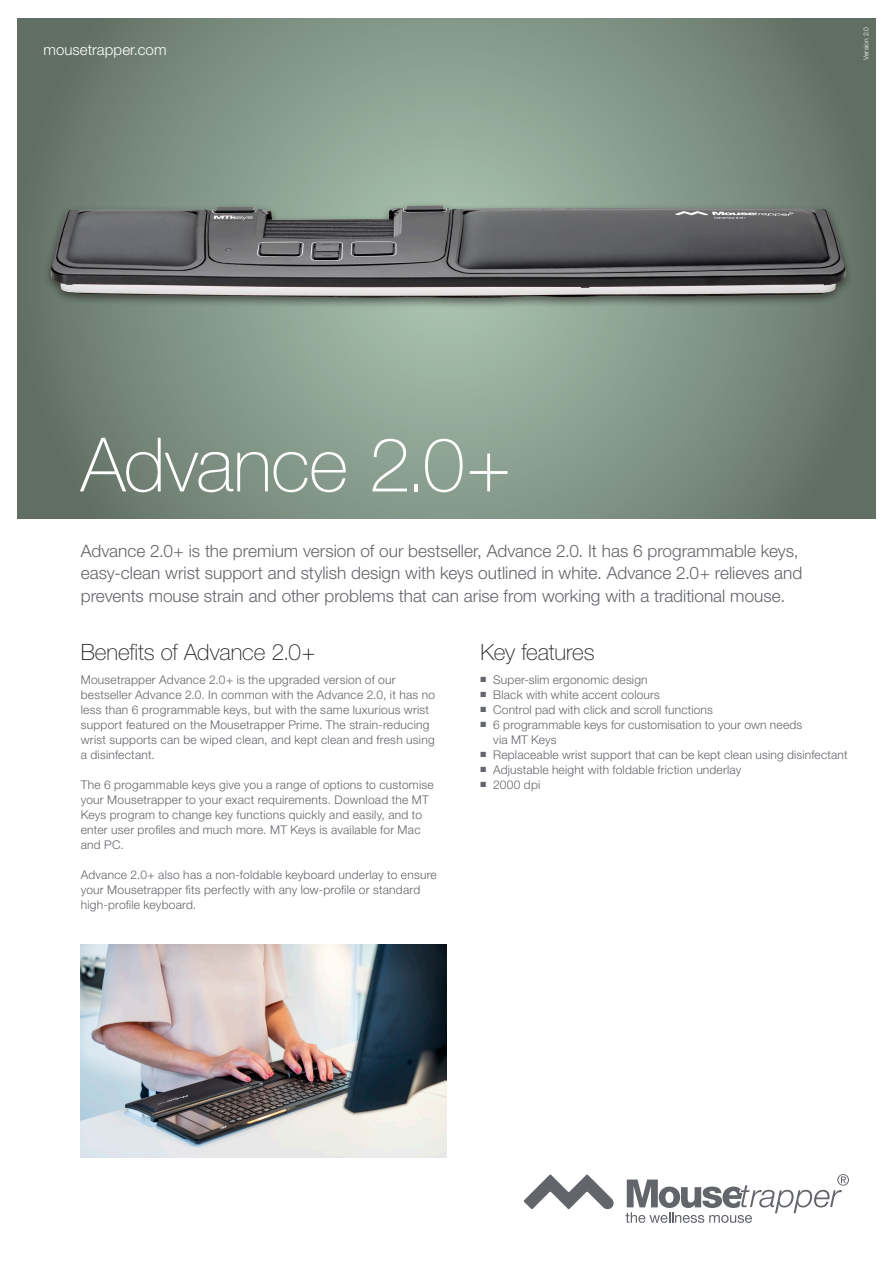
<style>
.page{position:relative;width:893px;height:1263px;background:#fff}
.page>*{position:absolute;margin:0;border:0;box-sizing:border-box;transform-origin:0 0}
.t1{font:100 75px "Helvetica Neue";letter-spacing:-.015em;color:#fff}
.t2{font:100 22.5px "Helvetica Neue";letter-spacing:-.005em;color:#231f20}
.t3{font:300 17.25px/22.5px "Helvetica Neue";color:#62656a}
.t4{font:300 15px "Helvetica Neue";letter-spacing:.005em;color:#fff}
.Styckeformat_1{font:300 12px/15px "Helvetica Neue";letter-spacing:.02em;color:#62656a}
.t5{font:300 6.75px "Helvetica Neue LT Std";letter-spacing:.02em;color:#fff}
</style>
<div class="page">
<svg style="left:17px;top:19px;width:859px;height:500px;background:#7e9183"></svg>
<svg style="left:625px;top:1174px;width:224px;height:49px"></svg>
<svg style="left:524px;top:1174px;width:90px;height:36px"></svg>
<div style="left:43px;top:201px;width:810px;height:109px;background:#231f20;opacity:.65"></div>
<img style="left:51px;top:205px;width:795px;height:93px">
<img style="left:81px;top:944px;width:365px;height:214px">
<p class="t4" style="left:43px;top:40px;width:125px">mousetrapper.com</p>
<p class="t5" style="left:862px;top:60px;width:35px;rotate:-90deg">Version 2.0</p>
<p class="t1" style="left:81px;top:422px;width:432px">Advance 2.0+</p>
<p class="t3" style="left:81px;top:539px;width:723px">Advance 2.0+ is the premium version of our bestseller, Advance 2.0. It has 6 programmable keys, easy-clean wrist support and stylish design with keys outlined in white. Advance 2.0+ relieves and prevents mouse strain and other problems that can arise from working with a traditional mouse.</p>
<p class="t2" style="left:81px;top:639px;width:236px">Benefits of Advance 2.0+</p>
<p class="t2" style="left:480px;top:639px;width:115px">Key features</p>
<p class="Styckeformat_1" style="left:81px;top:672px;width:356px">Mousetrapper Advance 2.0+ is the upgraded version of our bestseller Advance 2.0. In common with the Advance 2.0, it has no less than 6 programmable keys, but with the same luxurious wrist support featured on the Mousetrapper Prime. The strain-reducing wrist supports can be wiped clean, and kept clean and fresh using</p>
<p class="Styckeformat_1" style="left:81px;top:747px;width:76px">a disinfectant.</p>
<p class="Styckeformat_1" style="left:81px;top:777px;width:354px">The 6 progammable keys give you a range of options to customise your Mousetrapper to your exact requirements. Download the MT Keys program to change key functions quickly and easily, and to enter user profiles and much more. MT Keys is available for Mac and PC.</p>
<p class="Styckeformat_1" style="left:81px;top:867px;width:357px">Advance 2.0+ also has a non-foldable keyboard underlay to ensure your Mousetrapper fits perfectly with any low-profile or standard high-profile keyboard.</p>
<p class="Styckeformat_1" style="left:480px;top:672px;width:169px">■ Super-slim ergonomic design</p>
<p class="Styckeformat_1" style="left:480px;top:687px;width:181px">■ Black with white accent colours</p>
<p class="Styckeformat_1" style="left:480px;top:702px;width:234px">■ Control pad with click and scroll functions</p>
<p class="Styckeformat_1" style="left:480px;top:717px;width:323px">■ 6 programmable keys for customisation to your own needs</p>
<p class="Styckeformat_1" style="left:493px;top:732px;width:65px">via MT Keys</p>
<p class="Styckeformat_1" style="left:480px;top:747px;width:369px">■ Replaceable wrist support that can be kept clean using disinfectant</p>
<p class="Styckeformat_1" style="left:480px;top:762px;width:262px">■ Adjustable height with foldable friction underlay</p>
<p class="Styckeformat_1" style="left:480px;top:777px;width:61px">■ 2000 dpi</p>
</div>
